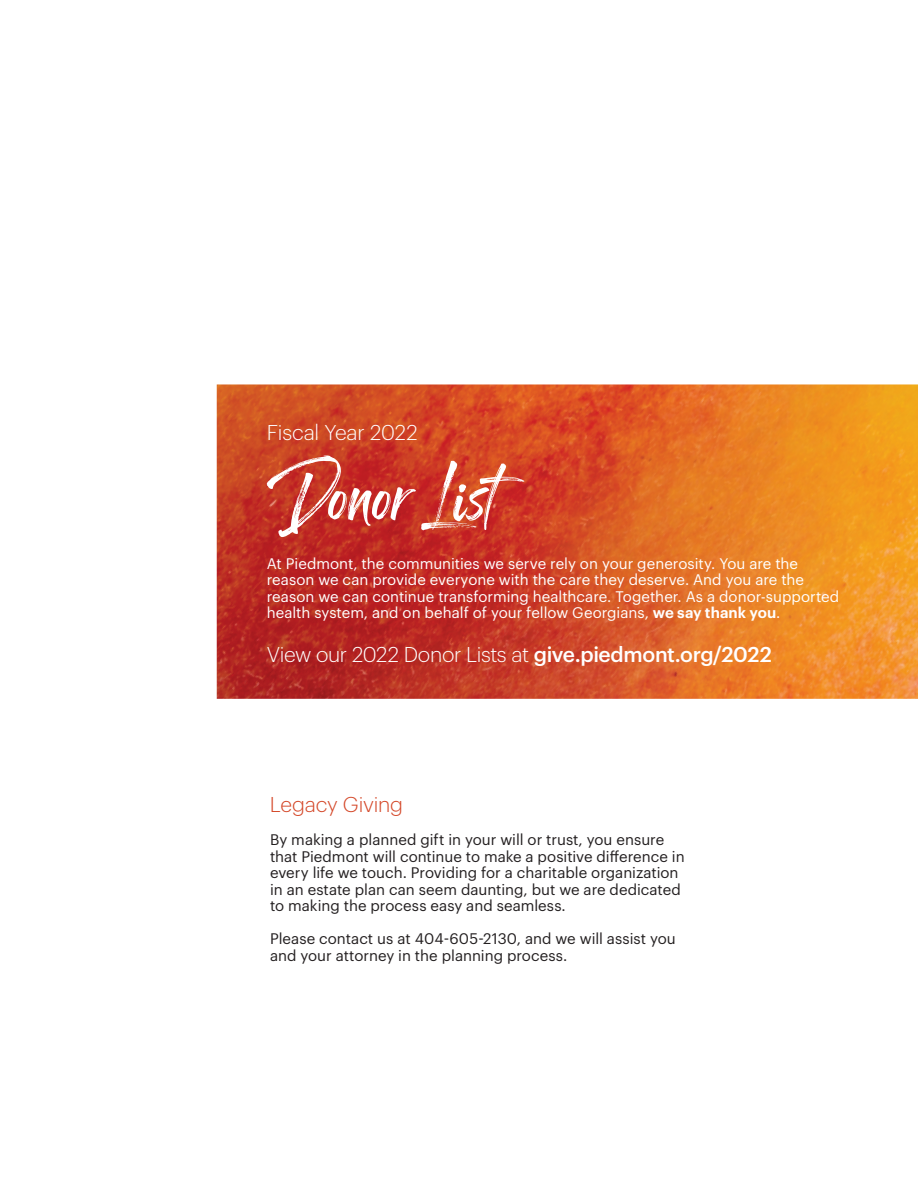
<style>
.page{position:relative;width:918px;height:1188px;background:#fff}
.page>*{position:absolute;margin:0;border:0;box-sizing:border-box;transform-origin:0 0}
.t1{font:81.15px "Rogthem";color:#fff}
.t2{font:300 21px "Graphik";letter-spacing:-.015em;color:#fff}
.t3{font:300 21px "Graphik";letter-spacing:-.01em;color:#d44728}
.t4{font:15px/16.5px "Graphik";color:#231f20}
.t5{font:15px/16.5px "Graphik";color:#fff}
.s1{font-weight:600}
.s2{font-weight:500}
</style>
<div class="page">
<img style="left:217px;top:384px;width:701px;height:315px">
<h2 class="t2" style="left:267px;top:417px;width:152px">Fiscal Year 2022</h2>
<h1 class="t1" style="left:267px;top:423px;width:230px">Donor List</h1>
<p class="t5" style="left:267px;top:554px;width:574px">At Piedmont, the communities we serve rely on your generosity. You are the reason we can provide everyone with the care they deserve. And you are the reason we can continue transforming healthcare. Together. As a donor-supported health system, and on behalf of your fellow Georgians, <span class="s1">we say thank you</span>.</p>
<h2 class="t2" style="left:267px;top:639px;width:507px">View our 2022 Donor Lists at <span class="s2">give.piedmont.org/2022</span></h2>
<h2 class="t3" style="left:270px;top:789px;width:135px">Legacy Giving</h2>
<p class="t4" style="left:270px;top:830px;width:416px">By making a planned gift in your will or trust, you ensure that Piedmont will continue to make a positive difference in every life we touch. Providing for a charitable organization in an estate plan can seem daunting, but we are dedicated to making the process easy and seamless.</p>
<p class="t4" style="left:270px;top:929px;width:407px">Please contact us at 404-605-2130, and we will assist you and your attorney in the planning process.</p>
</div>
